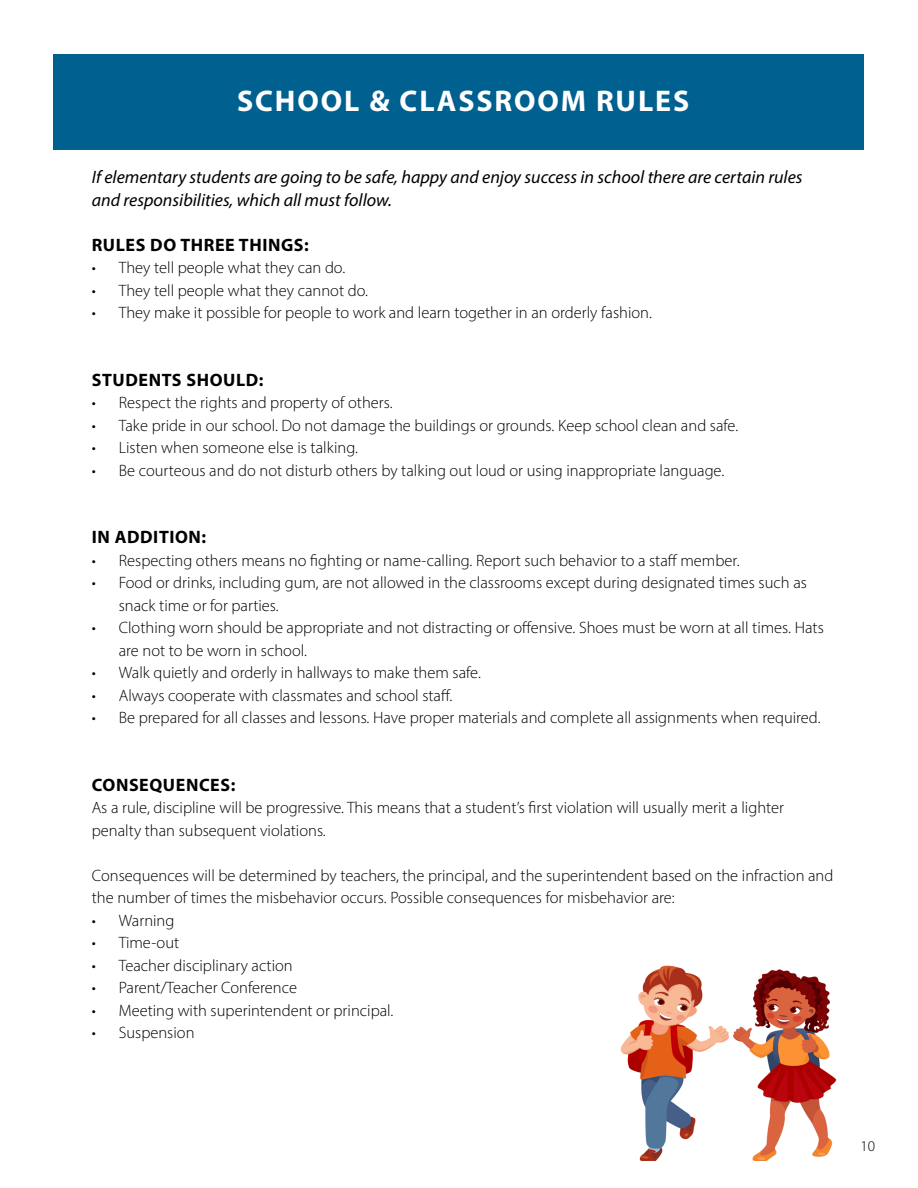
<style>
.page{position:relative;width:918px;height:1188px;background:#fff}
.page>*{position:absolute;margin:0;border:0;box-sizing:border-box;transform-origin:0 0}
.t1{font:30px "Myriad Variable Concept";letter-spacing:.065em;color:#fff}
.t2{font:italic 18px/22.5px "Myriad Variable Concept";color:#000}
.t3{font:18px "Myriad Variable Concept";letter-spacing:.03em;color:#000}
.t4{font:16.5px/22.5px "Myriad Variable Concept";color:#000}
.t5{font:300 15px "Myriad Pro";color:#000}
</style>
<div class="page">
<img style="left:620px;top:965px;width:217px;height:195px">
<div style="left:53px;top:54px;width:811px;height:96px;background:#006191"></div>
<h1 class="t1" style="left:237px;top:83px;width:454px">SCHOOL &amp; CLASSROOM RULES</h1>
<p class="t2" style="left:92px;top:166px;width:712px">If elementary students are going to be safe, happy and enjoy success in school there are certain rules and responsibilities, which all must follow.</p>
<p class="t3" style="left:92px;top:234px;width:219px">RULES DO THREE THINGS:</p>
<p class="t4" style="left:92px;top:256px;width:255px">• They tell people what they can do.</p>
<p class="t4" style="left:92px;top:279px;width:278px">• They tell people what they cannot do.</p>
<p class="t4" style="left:92px;top:301px;width:562px">• They make it possible for people to work and learn together in an orderly fashion.</p>
<p class="t3" style="left:92px;top:369px;width:173px">STUDENTS SHOULD:</p>
<p class="t4" style="left:92px;top:391px;width:302px">• Respect the rights and property of others.</p>
<p class="t4" style="left:92px;top:414px;width:648px">• Take pride in our school. Do not damage the buildings or grounds. Keep school clean and safe.</p>
<p class="t4" style="left:92px;top:436px;width:268px">• Listen when someone else is talking.</p>
<p class="t4" style="left:92px;top:459px;width:634px">• Be courteous and do not disturb others by talking out loud or using inappropriate language.</p>
<p class="t3" style="left:92px;top:526px;width:116px">IN ADDITION:</p>
<p class="t4" style="left:92px;top:549px;width:649px">• Respecting others means no fighting or name-calling. Report such behavior to a staff member.</p>
<p class="t4" style="left:119px;top:571px;width:690px;text-indent:-27px">• Food or drinks, including gum, are not allowed in the classrooms except during designated times such as snack time or for parties.</p>
<p class="t4" style="left:119px;top:616px;width:707px;text-indent:-27px">• Clothing worn should be appropriate and not distracting or offensive. Shoes must be worn at all times. Hats are not to be worn in school.</p>
<p class="t4" style="left:92px;top:661px;width:391px">• Walk quietly and orderly in hallways to make them safe.</p>
<p class="t4" style="left:92px;top:684px;width:362px">• Always cooperate with classmates and school staff.</p>
<p class="t4" style="left:92px;top:706px;width:730px">• Be prepared for all classes and lessons. Have proper materials and complete all assignments when required.</p>
<p class="t3" style="left:92px;top:774px;width:145px">CONSEQUENCES:</p>
<p class="t4" style="left:92px;top:796px;width:694px">As a rule, discipline will be progressive. This means that a student’s first violation will usually merit a lighter penalty than subsequent violations.</p>
<p class="t4" style="left:92px;top:864px;width:743px">Consequences will be determined by teachers, the principal, and the superintendent based on the infraction and the number of times the misbehavior occurs. Possible consequences for misbehavior are:</p>
<p class="t4" style="left:92px;top:909px;width:84px">• Warning</p>
<p class="t4" style="left:92px;top:931px;width:89px">• Time-out</p>
<p class="t4" style="left:92px;top:954px;width:202px">• Teacher disciplinary action</p>
<p class="t4" style="left:92px;top:976px;width:207px">• Parent/Teacher Conference</p>
<p class="t4" style="left:92px;top:999px;width:303px">• Meeting with superintendent or principal.</p>
<p class="t4" style="left:92px;top:1021px;width:104px">• Suspension</p>
<p class="t5" style="left:860px;top:1137px;width:16px">10</p>
</div>
